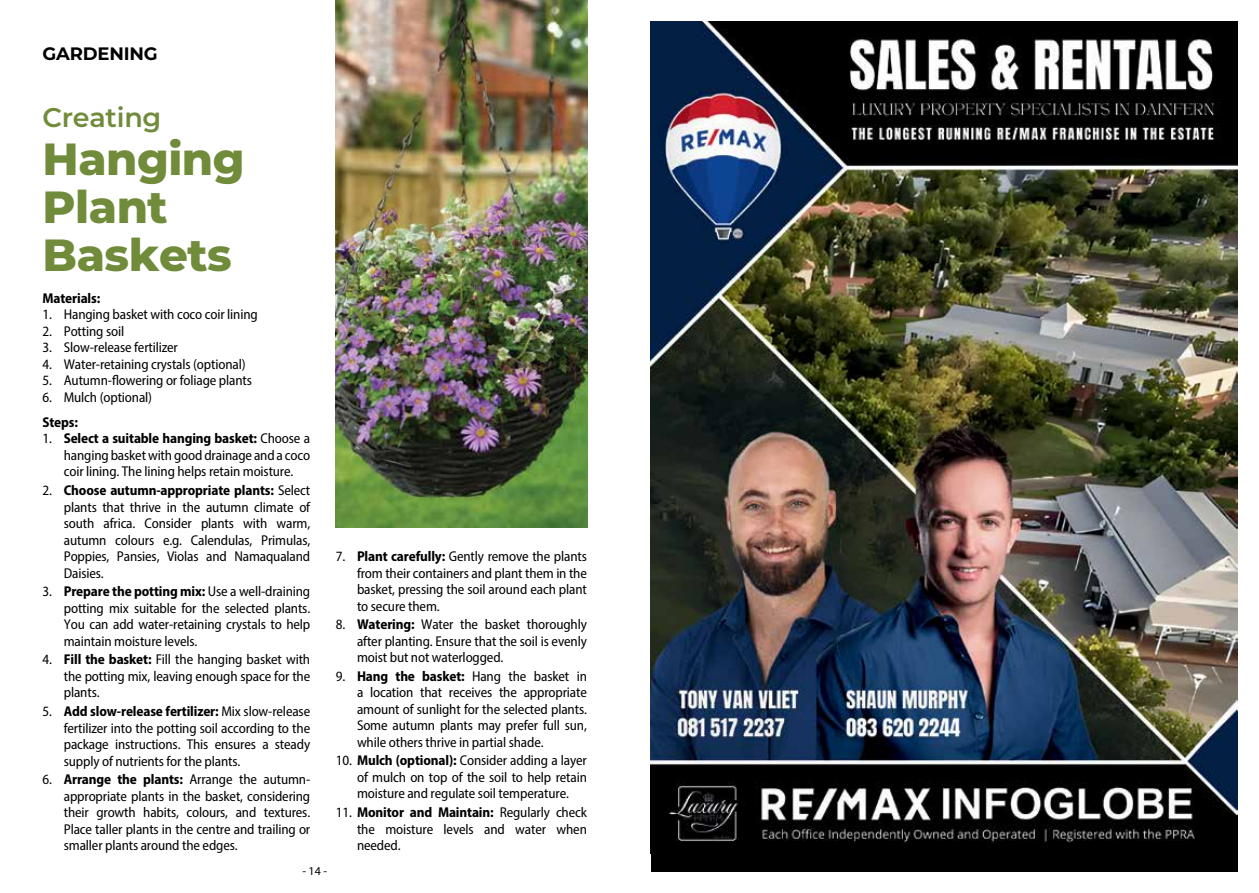
<style>
.page{position:relative;width:1259px;height:893px;background:#fff}
.page>*{position:absolute;margin:0;border:0;box-sizing:border-box;transform-origin:0 0}
.t1{font:800 45px/48px "Montserrat";letter-spacing:-.01em;color:#708b3a}
.t2{font:600 27px "Montserrat";letter-spacing:-.01em;color:#708b3a}
.t3{font:700 18px "Montserrat";letter-spacing:-.01em;color:#000}
.t4{font:semi-condensed 14.25px/16.5px "Myriad Pro";letter-spacing:-.01em;color:#000;text-align:justify}
.t5{font:700 semi-condensed 14.25px "Myriad Pro";letter-spacing:-.01em;color:#000}
.t6{font:12px "Myriad Pro";color:#000}
.s1{font-weight:700}
</style>
<div class="page">
<img style="left:336px;top:0;width:251px;height:527px">
<div style="left:651px;top:21px;width:586px;height:851px;background:#000"></div>
<img style="left:651px;top:21px;width:586px;height:822px">
<p class="t3" style="left:43px;top:41px;width:117px">GARDENING</p>
<h2 class="t2" style="left:43px;top:98px;width:120px">Creating</h2>
<h1 class="t1" style="left:43px;top:132px;width:204px">Hanging<br>Plant<br>Baskets</h1>
<p class="t5" style="left:43px;top:289px;width:59px">Materials:</p>
<p class="t4" style="left:43px;top:306px;width:217px">1. Hanging basket with coco coir lining</p>
<p class="t4" style="left:43px;top:323px;width:83px">2. Potting soil</p>
<p class="t4" style="left:43px;top:339px;width:137px">3. Slow-release fertilizer</p>
<p class="t4" style="left:43px;top:356px;width:205px">4. Water-retaining crystals (optional)</p>
<p class="t4" style="left:43px;top:372px;width:211px">5. Autumn-flowering or foliage plants</p>
<p class="t4" style="left:43px;top:389px;width:111px">6. Mulch (optional)</p>
<p class="t5" style="left:43px;top:413px;width:37px">Steps:</p>
<p class="t4" style="left:64px;top:430px;width:248px;text-indent:-21px">1. <span class="s1">Select a suitable hanging basket:</span> Choose a hanging basket with good drainage and a coco coir lining. The lining helps retain moisture.</p>
<p class="t4" style="left:64px;top:482px;width:248px;text-indent:-21px">2. <span class="s1">Choose autumn-appropriate plants:</span> Select plants that thrive in the autumn climate of south africa. Consider plants with warm, autumn colours e.g. Calendulas, Primulas, Poppies, Pansies, Violas and Namaqualand Daisies.</p>
<p class="t4" style="left:64px;top:583px;width:248px;text-indent:-21px">3. <span class="s1">Prepare the potting mix:</span> Use a well-draining potting mix suitable for the selected plants.<br>You can add water-retaining crystals to help maintain moisture levels.</p>
<p class="t4" style="left:64px;top:651px;width:248px;text-indent:-21px">4. <span class="s1">Fill the basket:</span> Fill the hanging basket with the potting mix, leaving enough space for the plants.</p>
<p class="t4" style="left:64px;top:703px;width:248px;text-indent:-21px">5. <span class="s1">Add slow-release fertilizer:</span> Mix slow-release fertilizer into the potting soil according to the package instructions. This ensures a steady supply of nutrients for the plants.</p>
<p class="t4" style="left:64px;top:771px;width:248px;text-indent:-21px">6. <span class="s1">Arrange the plants:</span> Arrange the autumn&shy;appropriate plants in the basket, considering their growth habits, colours, and textures.<br>Place taller plants in the centre and trailing or smaller plants around the edges.</p>
<p class="t6" style="left:302px;top:864px;width:26px">- 14 -</p>
<p class="t4" style="left:357px;top:548px;width:231px;text-indent:-21px">7. <span class="s1">Plant carefully:</span> Gently remove the plants from their containers and plant them in the basket, pressing the soil around each plant to secure them.</p>
<p class="t4" style="left:357px;top:616px;width:231px;text-indent:-21px">8. <span class="s1">Watering:</span> Water the basket thoroughly after planting. Ensure that the soil is evenly moist but not waterlogged.</p>
<p class="t4" style="left:357px;top:668px;width:231px;text-indent:-21px">9. <span class="s1">Hang the basket:</span> Hang the basket in a location that receives the appropriate amount of sunlight for the selected plants.<br>Some autumn plants may prefer full sun, while others thrive in partial shade.</p>
<p class="t4" style="left:357px;top:752px;width:231px;text-indent:-21px">10. <span class="s1">Mulch (optional):</span> Consider adding a layer of mulch on top of the soil to help retain moisture and regulate soil temperature.</p>
<p class="t4" style="left:357px;top:804px;width:231px;text-indent:-21px">11. <span class="s1">Monitor and Maintain:</span> Regularly check the moisture levels and water when needed.</p>
</div>
